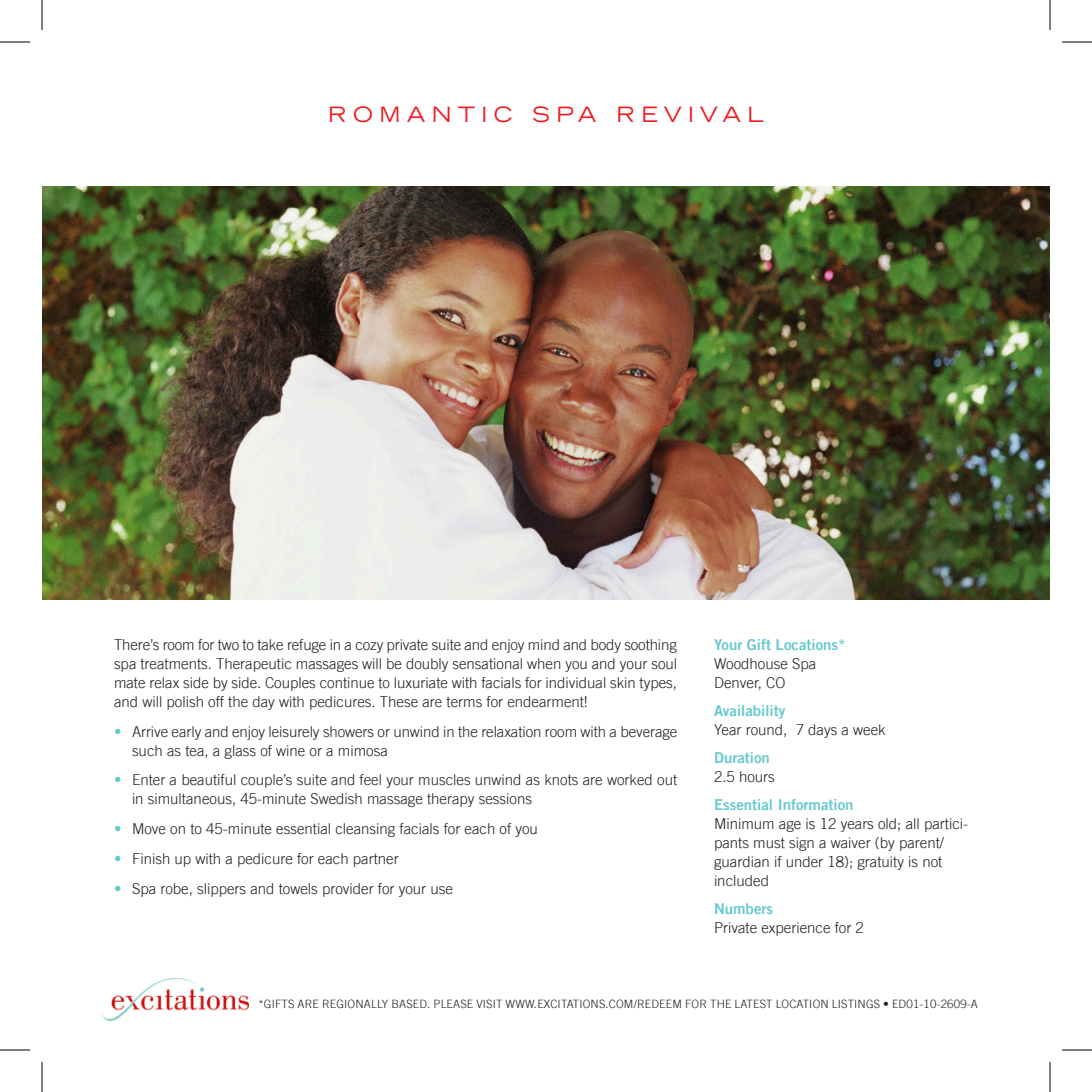
<style>
.page{position:relative;width:1092px;height:1092px;background:#fff}
.page>*{position:absolute;margin:0;border:0;box-sizing:border-box;transform-origin:0 0}
.Head{font:expanded 21px "Trade Gothic LT";letter-spacing:.3em;color:#ee1d23}
.t1{font:300 15px/19px "Trade Gothic LT";color:#231f20}
.t2{font:15px/19px "Trade Gothic LT Bold Two";color:#67c9cf}
.t3{font:300 15px/29.8px "Trade Gothic LT";color:#67c9cf;text-align:justify}
.t4{font:300 11.6px "Trade Gothic LT";letter-spacing:.015em;color:#231f20}
.s1{font-family:"Trade Gothic LT Bold Two";font-weight:400;color:#67c9cf}
.s2{font-family:"Trade Gothic LT";font-weight:300;color:#231f20}
</style>
<div class="page">
<img style="left:102px;top:978px;width:147px;height:42px">
<img style="left:42px;top:186px;width:1008px;height:414px">
<hr style="left:0;top:42px;width:30px;height:1px;background:#000">
<hr style="left:1062px;top:42px;width:30px;height:1px;background:#000">
<hr style="left:0;top:1050px;width:30px;height:1px;background:#000">
<hr style="left:1062px;top:1050px;width:30px;height:1px;background:#000">
<hr style="left:42px;top:0;width:1px;height:30px;background:#000">
<hr style="left:42px;top:1062px;width:1px;height:30px;background:#000">
<hr style="left:1050px;top:0;width:1px;height:30px;background:#000">
<hr style="left:1050px;top:1062px;width:1px;height:30px;background:#000">
<p class="Head" style="left:328px;top:100px;width:437px">ROMANTIC SPA REVIVAL</p>
<p class="t1" style="left:114px;top:635px;width:565px;text-align:justify">There’s room for two to take refuge in a cozy private suite and enjoy mind and body soothing spa treatments. Therapeutic massages will be doubly sensational when you and your soul mate relax side by side. Couples continue to luxuriate with facials for individual skin types, and will polish off the day with pedicures. These are terms for endearment!</p>
<p class="t1" style="left:132px;top:722px;width:547px">Arrive early and enjoy leisurely showers or unwind in the relaxation room with a beverage such as tea, a glass of wine or a mimosa</p>
<p class="t1" style="left:132px;top:770px;width:547px">Enter a beautiful couple’s suite and feel your muscles unwind as knots are worked out in simultaneous, 45-minute Swedish massage therapy sessions</p>
<p class="t1" style="left:132px;top:819px;width:407px">Move on to 45-minute essential cleansing facials for each of you</p>
<p class="t1" style="left:132px;top:849px;width:268px">Finish up with a pedicure for each partner</p>
<p class="t1" style="left:132px;top:879px;width:322px">Spa robe, slippers and towels provider for your use</p>
<p class="t3" style="left:114px;top:716px;width:9px">•</p>
<p class="t3" style="left:114px;top:765px;width:9px">•</p>
<p class="t3" style="left:114px;top:814px;width:9px">• • •</p>
<p class="t1" style="left:714px;top:635px;width:133px"><span class="s1">Your Gift Locations*<br></span>Woodhouse Spa<br>Denver, CO</p>
<p class="t1" style="left:714px;top:701px;width:173px"><span class="s1">Availability<br></span>Year round, 7 days a week</p>
<p class="t2" style="left:714px;top:748px;width:62px">Duration<br><span class="s2">2.5 hours</span></p>
<p class="t1" style="left:714px;top:795px;width:256px"><span class="s1">Essential Information<br></span>Minimum age is 12 years old; all partici&shy;pants must sign a waiver (by parent/ guardian if under 18); gratuity is not included</p>
<p class="t1" style="left:714px;top:899px;width:151px"><span class="s1">Numbers<br></span>Private experience for 2</p>
<p class="t4" style="left:258px;top:997px;width:25px">*Gifts</p>
<p class="t4" style="left:298px;top:997px;width:110px">are reg ionally based</p>
<p class="t4" style="left:427px;top:997px;width:27px">. Please</p>
<p class="t4" style="left:476px;top:997px;width:40px">visit www</p>
<p class="t4" style="left:534px;top:997px;width:84px">.excitations.com</p>
<p class="t4" style="left:634px;top:997px;width:115px">/R EDEEM for the latest</p>
<p class="t4" style="left:776px;top:997px;width:14px">locat</p>
<p class="t4" style="left:809px;top:997px;width:170px">ion listings • ED01-10-2609-A</p>
</div>
